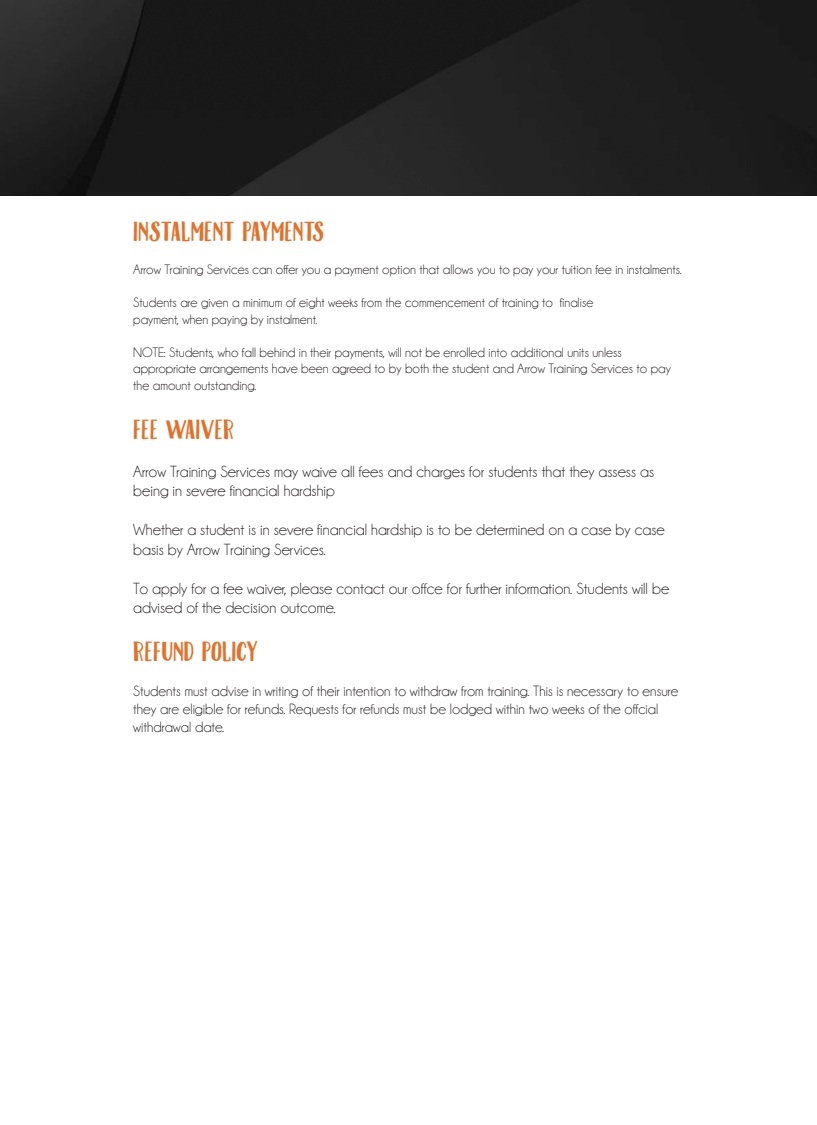
<style>
.page{position:relative;width:817px;height:1125px;background:#fff}
.page>*{position:absolute;margin:0;border:0;box-sizing:border-box;transform-origin:0 0}
.t1{font:25px "Caferus Normal";letter-spacing:.01em;color:#e3712b}
.t2{font:16.25px/19.5px "Champagne&Limousines";color:#231f20}
.t3{font:15px/18px "Champagne&Limousines";color:#231f20}
.t4{font:13.75px/16.5px "Champagne&Limousines";color:#231f20}
</style>
<div class="page">
<img style="left:0;top:0;width:817px;height:195px">
<p class="t1" style="left:133px;top:216px;width:192px">INSTALMENT PAYMENTS</p>
<p class="t4" style="left:133px;top:262px;width:550px">Arrow Training Services can offer you a payment option that allows you to pay your tuition fee in instalments.</p>
<p class="t4" style="left:133px;top:295px;width:461px">Students are given a minimum of eight weeks from the commencement of training to finalise</p>
<p class="t4" style="left:133px;top:311px;width:185px">payment, when paying by instalment.</p>
<p class="t4" style="left:133px;top:344px;width:539px">NOTE: Students, who fall behind in their payments, will not be enrolled into additional units unless appropriate arrangements have been agreed to by both the student and Arrow Training Services to pay the amount outstanding.</p>
<p class="t1" style="left:133px;top:414px;width:102px">FEE WAIVER</p>
<p class="t2" style="left:133px;top:462px;width:522px">Arrow Training Services may waive all fees and charges for students that they assess as being in severe financial hardship</p>
<p class="t2" style="left:133px;top:520px;width:533px">Whether a student is in severe financial hardship is to be determined on a case by case basis by Arrow Training Services.</p>
<p class="t2" style="left:133px;top:579px;width:537px">To apply for a fee waiver, please contact our offce for further information. Students will be</p>
<p class="t2" style="left:133px;top:598px;width:204px">advised of the decision outcome.</p>
<p class="t1" style="left:133px;top:636px;width:126px">REFUND POLICY</p>
<p class="t3" style="left:133px;top:682px;width:546px">Students must advise in writing of their intention to withdraw from training. This is necessary to ensure they are eligible for refunds. Requests for refunds must be lodged within two weeks of the offcial withdrawal date.</p>
</div>
